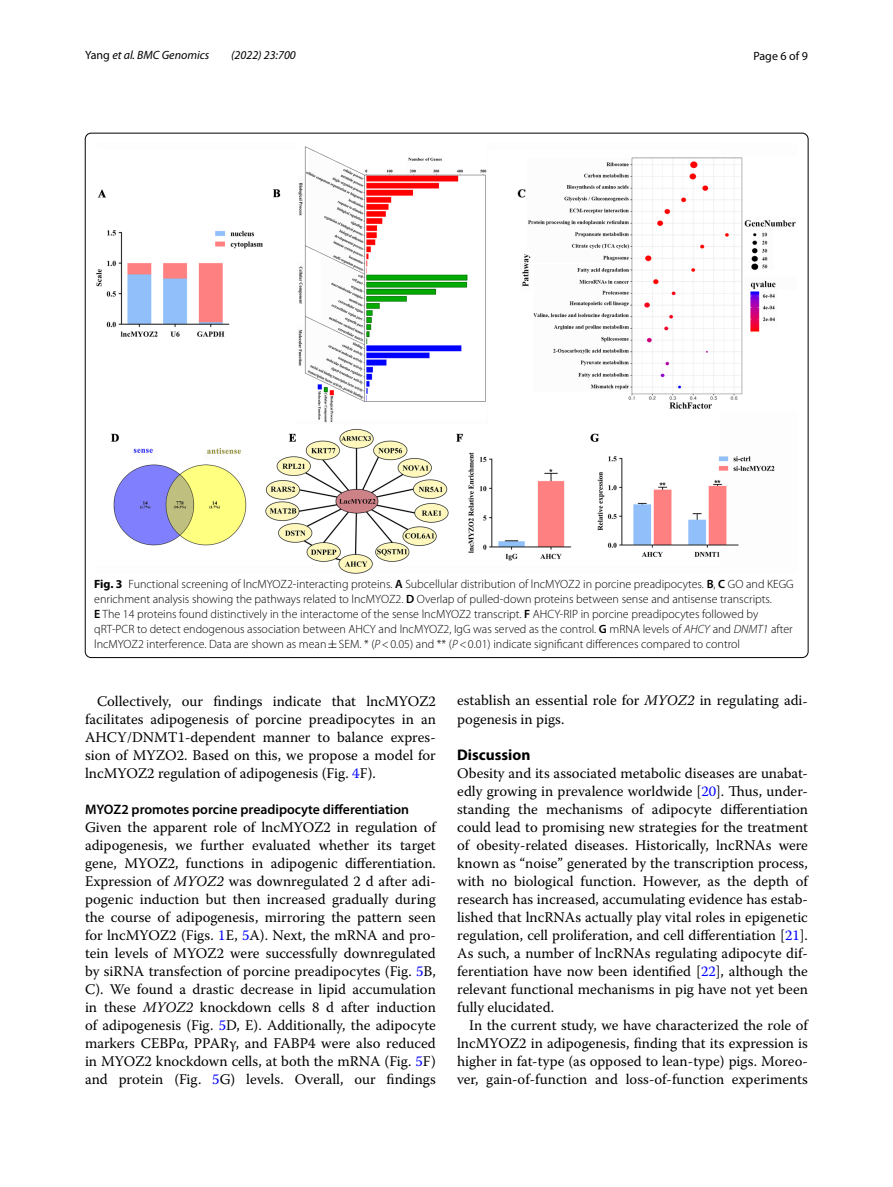
<style>
.page{position:relative;width:893px;height:1187px;background:#fff}
.page>*{position:absolute;margin:0;border:0;box-sizing:border-box;transform-origin:0 0}
.t1{font:700 15.45px "Myriad Pro";color:#000}
.t2{font:14.7px/18px "Warnock Pro";color:#000;text-align:justify}
.t3{font:600 13.8px "Myriad Pro";color:#000}
.t4{font:300 12px/15px "Myriad Pro";color:#000}
.t5{font:italic 12px "Myriad Pro";color:#000}
.t6{font:12px "Myriad Pro";color:#000}
.s1{font-style:normal}
.s2{font-weight:700}
.s3{font-weight:600}
.s4{font-style:italic}
.s5{font-family:"MTSY";font-weight:400}
.s6{color:#00f}
</style>
<div class="page">
<img style="left:96px;top:146px;width:700px;height:427px">
<p class="t5" style="left:85px;top:48px;width:126px"><span class="s1">Yang</span> et al. BMC Genomics</p>
<p class="t5" style="left:231px;top:48px;width:66px">(2022) 23:700</p>
<p class="t6" style="left:753px;top:48px;width:56px">Page 6 of 9</p>
<p class="t4" style="left:94px;top:577px;width:701px"><span class="s2">Fig. 3</span> Functional screening of lncMYOZ2-interacting proteins. <span class="s3">A</span> Subcellular distribution of lncMYOZ2 in porcine preadipocytes. <span class="s3">B</span>, <span class="s3">C</span> GO and KEGG enrichment analysis showing the pathways related to lncMYOZ2. <span class="s3">D</span> Overlap of pulled-down proteins between sense and antisense transcripts.<br><span class="s3">E</span> The 14 proteins found distinctively in the interactome of the sense lncMYOZ2 transcript. <span class="s3">F</span> AHCY-RIP in porcine preadipocytes followed by qRT-PCR to detect endogenous association between AHCY and lncMYOZ2, IgG was served as the control. <span class="s3">G</span> mRNA levels of <span class="s4">AHCY</span> and <span class="s4">DNMT1</span> after lncMYOZ2 interference. Data are shown as mean<span class="s5">±</span>SEM. * (<span class="s4">P</span>&lt;0.05) and ** (<span class="s4">P</span>&lt;0.01) indicate significant differences compared to control</p>
<p class="t2" style="left:85px;top:691px;width:352px;text-indent:12px">Collectively, our findings indicate that lncMYOZ2 facilitates adipogenesis of porcine preadipocytes in an AHCY/DNMT1-dependent manner to balance expres&shy;sion of MYZO2. Based on this, we propose a model for lncMYOZ2 regulation of adipogenesis (Fig. <span class="s6">4</span>F).</p>
<p class="t3" style="left:85px;top:800px;width:326px">MYOZ2 promotes porcine preadipocyte differentiation</p>
<p class="t2" style="left:85px;top:817px;width:352px">Given the apparent role of lncMYOZ2 in regulation of adipogenesis, we further evaluated whether its target gene, MYOZ2, functions in adipogenic differentiation.<br>Expression of <span class="s4">MYOZ2</span> was downregulated 2 d after adi&shy;pogenic induction but then increased gradually during the course of adipogenesis, mirroring the pattern seen for lncMYOZ2 (Figs. <span class="s6">1</span>E, <span class="s6">5</span>A). Next, the mRNA and pro&shy;tein levels of MYOZ2 were successfully downregulated by siRNA transfection of porcine preadipocytes (Fig. <span class="s6">5</span>B, C). We found a drastic decrease in lipid accumulation in these <span class="s4">MYOZ2</span> knockdown cells 8 d after induction of adipogenesis (Fig. <span class="s6">5</span>D, E). Additionally, the adipocyte markers CEBPα, PPARγ, and FABP4 were also reduced in MYOZ2 knockdown cells, at both the mRNA (Fig. <span class="s6">5</span>F) and protein (Fig. <span class="s6">5</span>G) levels. Overall, our findings</p>
<p class="t2" style="left:457px;top:691px;width:352px">establish an essential role for <span class="s4">MYOZ2</span> in regulating adi&shy;pogenesis in pigs.</p>
<p class="t1" style="left:457px;top:744px;width:75px">Discussion</p>
<p class="t2" style="left:457px;top:763px;width:352px">Obesity and its associated metabolic diseases are unabat&shy;edly growing in prevalence worldwide [<span class="s6">20</span>]. Thus, under&shy;standing the mechanisms of adipocyte differentiation could lead to promising new strategies for the treatment of obesity-related diseases. Historically, lncRNAs were known as “noise” generated by the transcription process, with no biological function. However, as the depth of research has increased, accumulating evidence has estab&shy;lished that lncRNAs actually play vital roles in epigenetic regulation, cell proliferation, and cell differentiation [<span class="s6">21</span>].<br>As such, a number of lncRNAs regulating adipocyte dif&shy;ferentiation have now been identified [<span class="s6">22</span>], although the relevant functional mechanisms in pig have not yet been fully elucidated.</p>
<p class="t2" style="left:457px;top:1015px;width:352px;text-indent:12px">In the current study, we have characterized the role of lncMYOZ2 in adipogenesis, finding that its expression is higher in fat-type (as opposed to lean-type) pigs. Moreo&shy;ver, gain-of-function and loss-of-function experiments</p>
</div>
